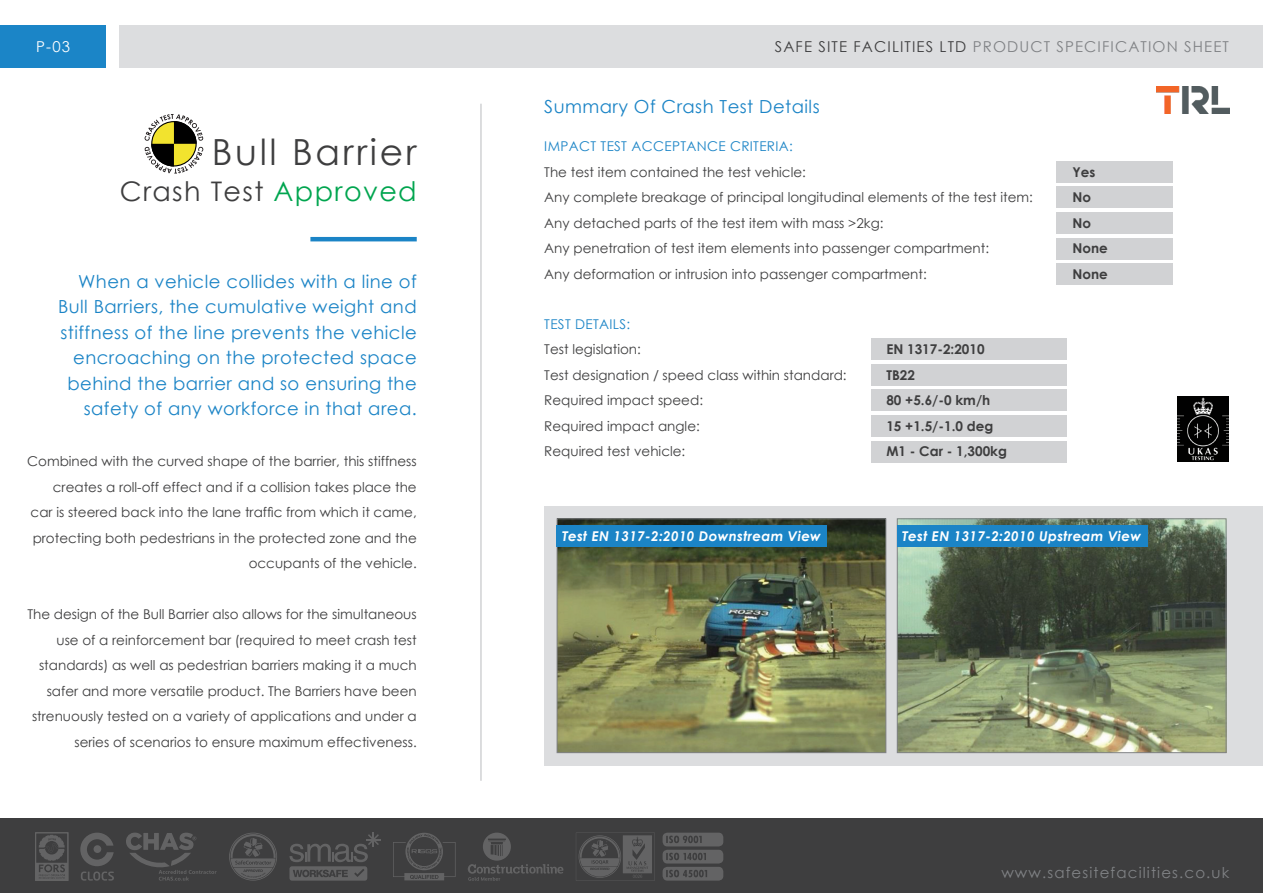
<style>
.page{position:relative;width:1263px;height:893px;background:#fff}
.page>*{position:absolute;margin:0;border:0;box-sizing:border-box;transform-origin:0 0}
.t1{font:36px "Century Gothic";letter-spacing:.075em;color:#3e3e3f}
.t2{font:27px "Century Gothic";letter-spacing:.05em;color:#3e3e3f}
.t3{font:18px/25.5px "Century Gothic";letter-spacing:.025em;color:#1b84c6;text-align:right}
.t4{font:15px "Century Gothic";letter-spacing:.075em;color:#808285}
.t5{font:15px "Century Gothic";color:#fff}
.t6{font:13.5px/25.5px "Century Gothic";color:#3e3e3f;text-align:right}
.t7{font:700 13.5px "Century Gothic";color:#3e3e3f}
.t8{font:italic 700 13.5px "Century Gothic";letter-spacing:.025em;color:#fff}
.t9{font:13.5px "Century Gothic";letter-spacing:.025em;color:#1b84c6}
.s1{color:#3e3e3f}
.s2{color:#00a54f}
</style>
<div class="page">
<div style="left:0;top:26px;width:106px;height:42px;background:#1b85c7"></div>
<div style="left:119px;top:26px;width:1144px;height:42px;background:#dcdddf"></div>
<hr style="left:480px;top:104px;width:2px;height:677px;background:#d1d2d4">
<div style="left:0;top:818px;width:1263px;height:75px;background:#3e3e3f"></div>
<svg style="left:36px;top:835px;width:32px;height:45px"></svg>
<svg style="left:393px;top:833px;width:63px;height:47px"></svg>
<svg style="left:289px;top:833px;width:91px;height:48px"></svg>
<svg style="left:229px;top:833px;width:48px;height:48px"></svg>
<svg style="left:80px;top:833px;width:34px;height:48px"></svg>
<svg style="left:468px;top:833px;width:95px;height:48px"></svg>
<svg style="left:126px;top:833px;width:91px;height:48px"></svg>
<svg style="left:576px;top:833px;width:79px;height:48px"></svg>
<svg style="left:663px;top:833px;width:60px;height:48px"></svg>
<div style="left:871px;top:339px;width:195px;height:21px;background:#d1d2d4"></div>
<div style="left:871px;top:364px;width:195px;height:21px;background:#d1d2d4"></div>
<div style="left:871px;top:390px;width:195px;height:21px;background:#d1d2d4"></div>
<div style="left:871px;top:415px;width:195px;height:22px;background:#d1d2d4"></div>
<div style="left:871px;top:441px;width:195px;height:21px;background:#d1d2d4"></div>
<div style="left:1056px;top:161px;width:116px;height:21px;background:#d1d2d4"></div>
<div style="left:1056px;top:187px;width:116px;height:21px;background:#d1d2d4"></div>
<div style="left:1056px;top:212px;width:116px;height:22px;background:#d1d2d4"></div>
<div style="left:1056px;top:238px;width:116px;height:21px;background:#d1d2d4"></div>
<div style="left:1056px;top:264px;width:116px;height:21px;background:#d1d2d4"></div>
<hr style="left:310px;top:237px;width:107px;height:4px;background:#1b84c6">
<svg style="left:145px;top:114px;width:58px;height:60px"></svg>
<div style="left:544px;top:506px;width:719px;height:259px;background:#dcdddf"></div>
<img style="left:1178px;top:396px;width:50px;height:66px">
<img style="left:1156px;top:86px;width:73px;height:28px">
<img style="left:559px;top:520px;width:325px;height:231px">
<div style="left:557px;top:518px;width:329px;height:235px;border:1px solid #808285"></div>
<img style="left:899px;top:520px;width:325px;height:231px">
<div style="left:897px;top:518px;width:329px;height:235px;border:1px solid #808285"></div>
<div style="left:557px;top:526px;width:270px;height:21px;background:#1b84c6"></div>
<div style="left:897px;top:526px;width:251px;height:21px;background:#1b84c6"></div>
<p class="t5" style="left:36px;top:36px;width:35px">P-03</p>
<p class="t4" style="left:775px;top:36px;width:456px"><span class="s1">SAFE SITE FACILITIES LTD</span> PRODUCT SPECIFICATION SHEET</p>
<h1 class="t1" style="left:212px;top:127px;width:206px">Bull Barrier</h1>
<h2 class="t2" style="left:120px;top:173px;width:299px">Crash Test <span class="s2">Approved</span></h2>
<h3 class="t3" style="left:58px;top:268px;width:360px">When a vehicle collides with a line of Bull Barriers, the cumulative weight and stiffness of the line prevents the vehicle encroaching on the protected space behind the barrier and so ensuring the safety of any workforce in that area.</h3>
<p class="t6" style="left:27px;top:448px;width:391px">Combined with the curved shape of the barrier, this stiffness creates a roll-off effect and if a collision takes place the<br>car is steered back into the lane traffic from which it came, protecting both pedestrians in the protected zone and the occupants of the vehicle.</p>
<p class="t6" style="left:27px;top:601px;width:391px">The design of the Bull Barrier also allows for the simultaneous use of a reinforcement bar (required to meet crash test standards) as well as pedestrian barriers making it a much safer and more versatile product. The Barriers have been strenuously tested on a variety of applications and under a series of scenarios to ensure maximum effectiveness.</p>
<h3 class="t3" style="left:544px;top:94px;width:277px">Summary Of Crash Test Details</h3>
<p class="t9" style="left:544px;top:137px;width:250px">IMPACT TEST ACCEPTANCE CRITERIA:</p>
<p class="t6" style="left:544px;top:159px;width:263px">The test item contained the test vehicle:</p>
<p class="t7" style="left:1072px;top:162px;width:24px">Yes</p>
<p class="t6" style="left:544px;top:184px;width:490px">Any complete breakage of principal longitudinal elements of the test item:</p>
<p class="t7" style="left:1072px;top:187px;width:20px">No</p>
<p class="t6" style="left:544px;top:210px;width:341px">Any detached parts of the test item with mass &gt;2kg:</p>
<p class="t7" style="left:1072px;top:213px;width:20px">No</p>
<p class="t6" style="left:544px;top:235px;width:446px">Any penetration of test item elements into passenger compartment:</p>
<p class="t7" style="left:1072px;top:238px;width:37px">None</p>
<p class="t6" style="left:544px;top:261px;width:384px">Any deformation or intrusion into passenger compartment:</p>
<p class="t7" style="left:1072px;top:264px;width:37px">None</p>
<p class="t9" style="left:544px;top:314px;width:88px">TEST DETAILS:</p>
<p class="t6" style="left:544px;top:336px;width:98px">Test legislation:</p>
<p class="t7" style="left:886px;top:339px;width:100px">EN 1317-2:2010</p>
<p class="t6" style="left:544px;top:362px;width:304px">Test designation / speed class within standard:</p>
<p class="t7" style="left:886px;top:364px;width:30px">TB22</p>
<p class="t6" style="left:544px;top:387px;width:160px">Required impact speed:</p>
<p class="t7" style="left:886px;top:390px;width:105px">80 +5.6/-0 km/h</p>
<p class="t6" style="left:544px;top:413px;width:157px">Required impact angle:</p>
<p class="t7" style="left:886px;top:415px;width:108px">15 +1.5/-1.0 deg</p>
<p class="t6" style="left:544px;top:438px;width:142px">Required test vehicle:</p>
<p class="t7" style="left:886px;top:441px;width:122px">M1 - Car - 1,300kg</p>
<p class="t8" style="left:562px;top:526px;width:261px">Test EN 1317-2:2010 Downstream View</p>
<p class="t8" style="left:902px;top:526px;width:240px">Test EN 1317-2:2010 Upstream View</p>
<p class="t4" style="left:1001px;top:862px;width:229px">www.safesitefacilities.co.uk</p>
</div>
